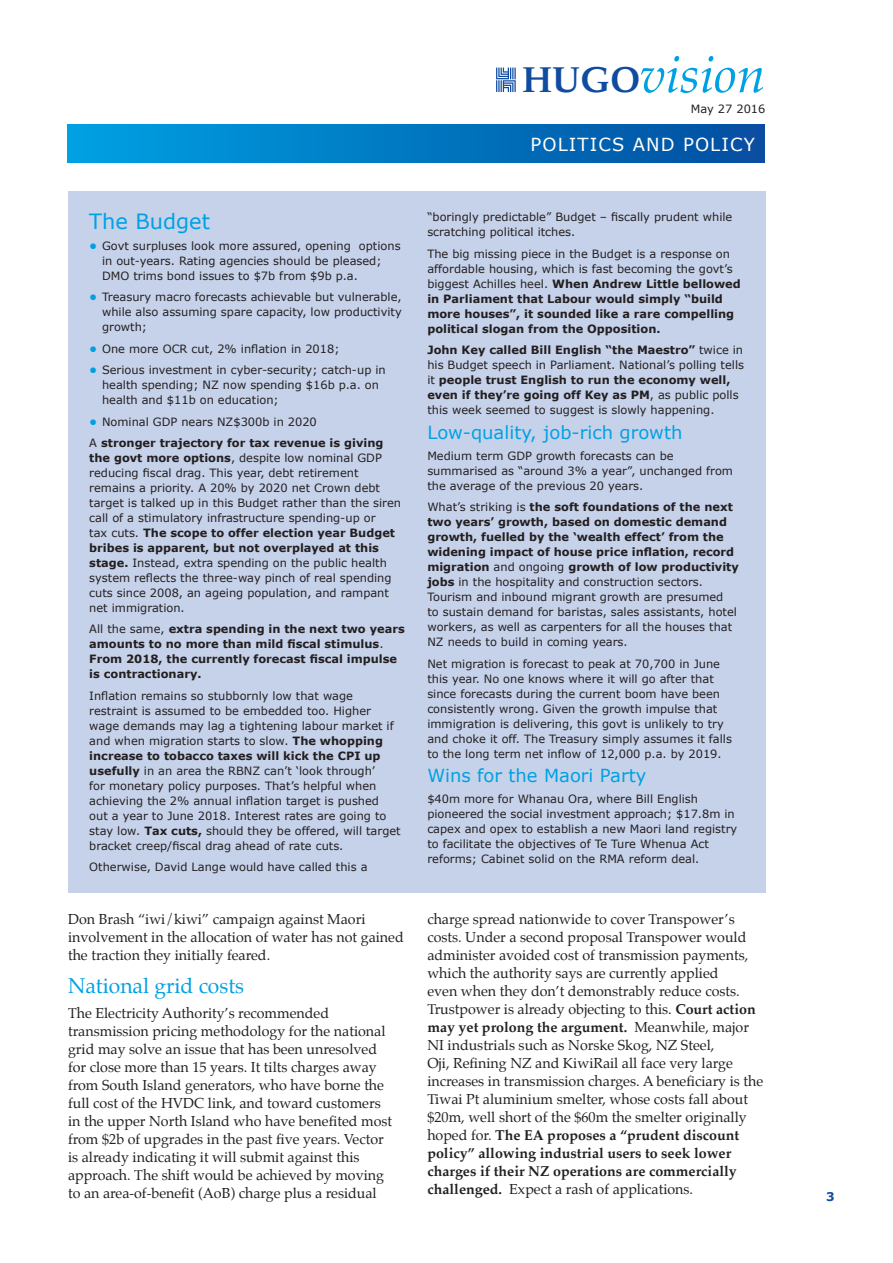
<style>
.page{position:relative;width:893px;height:1263px;background:#fff}
.page>*{position:absolute;margin:0;border:0;box-sizing:border-box;transform-origin:0 0}
.t1{font:italic 51.3px "Palatino";color:#00a1e3}
.t2{font:21px "Palatino";color:#00a1e3}
.t3{font:21px "Verdana";color:#00a1e3}
.t4{font:18px "Verdana";color:#00a1e3}
.t5{font:18px "Verdana";letter-spacing:.06em;color:#fff}
.t6{font:14.25px/18px "Palatino";color:#231f20}
.t7{font:700 12px "Verdana";color:#0f4ca0}
.t8{font:11.4px/15px "Verdana";color:#231f20}
.t9{font:700 11.4px/15px "Verdana";color:#231f20}
.s1{font-weight:700;font-style:normal;font-size:36px;color:#0f4ca0}
.s2{font-weight:700;color:#00a1e3}
.s3{color:#00a1e3}
.s4{font-weight:400}
.s5{font-weight:700}
</style>
<div class="page">
<svg style="left:496px;top:68px;width:20px;height:24px"></svg>
<div style="left:67px;top:125px;width:698px;height:38px;background:linear-gradient(to right,#00a1e3,#034ea0)"></div>
<div style="left:68px;top:191px;width:697px;height:702px;background:#c6d2ea"></div>
<h1 class="t1" style="left:522px;top:31px;width:245px"><span class="s1">HUGO</span>vision</h1>
<p class="t8" style="left:691px;top:102px;width:76px">May 27 2016</p>
<h3 class="t5" style="left:531px;top:132px;width:226px">POLITICS AND POLICY</h3>
<h2 class="t3" style="left:89px;top:207px;width:122px">The Budget</h2>
<p class="t8" style="left:102px;top:238px;width:300px;text-indent:-13px"><span class="s2">•</span> Govt surpluses look more assured, opening options in out-years. Rating agencies should be pleased;<br>DMO trims bond issues to $7b from $9b p.a.</p>
<p class="t8" style="left:102px;top:290px;width:301px;text-align:justify;text-indent:-13px"><span class="s2">•</span> Treasury macro forecasts achievable but vulnerable, while also assuming spare capacity, low productivity growth;</p>
<p class="t8" style="left:89px;top:341px;width:252px"><span class="s2">•</span> One more OCR cut, 2% inflation in 2018;</p>
<p class="t8" style="left:102px;top:362px;width:285px;text-indent:-13px"><span class="s2">•</span> Serious investment in cyber-security; catch-up in health spending; NZ now spending $16b p.a. on health and $11b on education;</p>
<p class="t9" style="left:89px;top:411px;width:296px;line-height:21.3px"><span class="s3">•</span> <span class="s4">Nominal GDP nears NZ$300b in 2020<br>A</span> stronger trajectory for tax revenue is giving</p>
<p class="t8" style="left:89px;top:450px;width:313px"><span class="s5">the govt more options</span>, despite low nominal GDP reducing fiscal drag. This year, debt retirement remains a priority. A 20% by 2020 net Crown debt target is talked up in this Budget rather than the siren call of a stimulatory infrastructure spending-up or<br>tax cuts. <span class="s5">The scope to offer election year Budget bribes is apparent, but not overplayed at this stage.</span> Instead, extra spending on the public health system reflects the three-way pinch of real spending cuts since 2008, an ageing population, and rampant net immigration.</p>
<p class="t9" style="left:89px;top:621px;width:317px"><span class="s4">All the same,</span> extra spending in the next two years amounts to no more than mild fiscal stimulus<span class="s4">.<br></span>From 2018, the currently forecast fiscal impulse is contractionary.</p>
<p class="t8" style="left:89px;top:688px;width:313px">Inflation remains so stubbornly low that wage restraint is assumed to be embedded too. Higher wage demands may lag a tightening labour market if and when migration starts to slow. <span class="s5">The whopping increase to tobacco taxes will kick the CPI up usefully</span> in an area the RBNZ can’t ‘look through’<br>for monetary policy purposes. That’s helpful when achieving the 2% annual inflation target is pushed<br>out a year to June 2018. Interest rates are going to stay low. <span class="s5">Tax cuts,</span> should they be offered, will target bracket creep/fiscal drag ahead of rate cuts.</p>
<p class="t8" style="left:89px;top:859px;width:280px">Otherwise, David Lange would have called this a</p>
<p class="t6" style="left:68px;top:910px;width:337px">Don Brash “iwi/kiwi” campaign against Maori involvement in the allocation of water has not gained the traction they initially feared.</p>
<h2 class="t2" style="left:68px;top:968px;width:178px">National grid costs</h2>
<p class="t6" style="left:68px;top:1004px;width:326px">The Electricity Authority’s recommended transmission pricing methodology for the national grid may solve an issue that has been unresolved for close more than 15 years. It tilts charges away from South Island generators, who have borne the full cost of the HVDC link, and toward customers in the upper North Island who have benefited most from $2b of upgrades in the past five years. Vector is already indicating it will submit against this approach. The shift would be achieved by moving to an area-of-benefit (AoB) charge plus a residual</p>
<p class="t8" style="left:427px;top:210px;width:307px">“boringly predictable” Budget – fiscally prudent while scratching political itches.</p>
<p class="t9" style="left:427px;top:246px;width:315px"><span class="s4">The big missing piece in the Budget is a response on affordable housing, which is fast becoming the govt’s biggest Achilles heel.</span> When Andrew Little bellowed in Parliament that Labour would simply “build more houses”, it sounded like a rare compelling political slogan from the Opposition.</p>
<p class="t8" style="left:427px;top:342px;width:318px"><span class="s5">John Key called Bill English “the Maestro”</span> twice in his Budget speech in Parliament. National’s polling tells it <span class="s5">people trust English to run the economy well, even if they’re going off Key as PM</span>, as public polls this week seemed to suggest is slowly happening.</p>
<h3 class="t4" style="left:427px;top:420px;width:257px">Low-quality, job-rich growth</h3>
<p class="t8" style="left:427px;top:448px;width:307px">Medium term GDP growth forecasts can be summarised as “around 3% a year”, unchanged from the average of the previous 20 years.</p>
<p class="t8" style="left:427px;top:499px;width:313px">What’s striking is <span class="s5">the soft foundations of the next two years’ growth, based on domestic demand growth, fuelled by the ‘wealth effect’ from the widening impact of house price inflation, record migration</span> and ongoing <span class="s5">growth of low productivity jobs</span> in the hospitality and construction sectors.<br>Tourism and inbound migrant growth are presumed<br>to sustain demand for baristas, sales assistants, hotel workers, as well as carpenters for all the houses that NZ needs to build in coming years.</p>
<p class="t8" style="left:427px;top:656px;width:306px">Net migration is forecast to peak at 70,700 in June this year. No one knows where it will go after that since forecasts during the current boom have been consistently wrong. Given the growth impulse that immigration is delivering, this govt is unlikely to try and choke it off. The Treasury simply assumes it falls to the long term net inflow of 12,000 p.a. by 2019.</p>
<h3 class="t4" style="left:427px;top:763px;width:221px">Wins for the Maori Party</h3>
<p class="t8" style="left:427px;top:792px;width:311px">$40m more for Whanau Ora, where Bill English pioneered the social investment approach; $17.8m in capex and opex to establish a new Maori land registry to facilitate the objectives of Te Ture Whenua Act reforms; Cabinet solid on the RMA reform deal.</p>
<p class="t6" style="left:427px;top:910px;width:337px">charge spread nationwide to cover Transpower’s costs. Under a second proposal Transpower would administer avoided cost of transmission payments, which the authority says are currently applied<br>even when they don’t demonstrably reduce costs.<br>Trustpower is already objecting to this. <span class="s5">Court action may yet prolong the argument.</span> Meanwhile, major NI industrials such as Norske Skog, NZ Steel,<br>Oji, Refining NZ and KiwiRail all face very large increases in transmission charges. A beneficiary is the Tiwai Pt aluminium smelter, whose costs fall about $20m, well short of the $60m the smelter originally hoped for. <span class="s5">The EA proposes a “prudent discount policy” allowing industrial users to seek lower charges if their NZ operations are commercially challenged.</span> Expect a rash of applications.</p>
<p class="t7" style="left:826px;top:1188px;width:10px">3</p>
</div>
